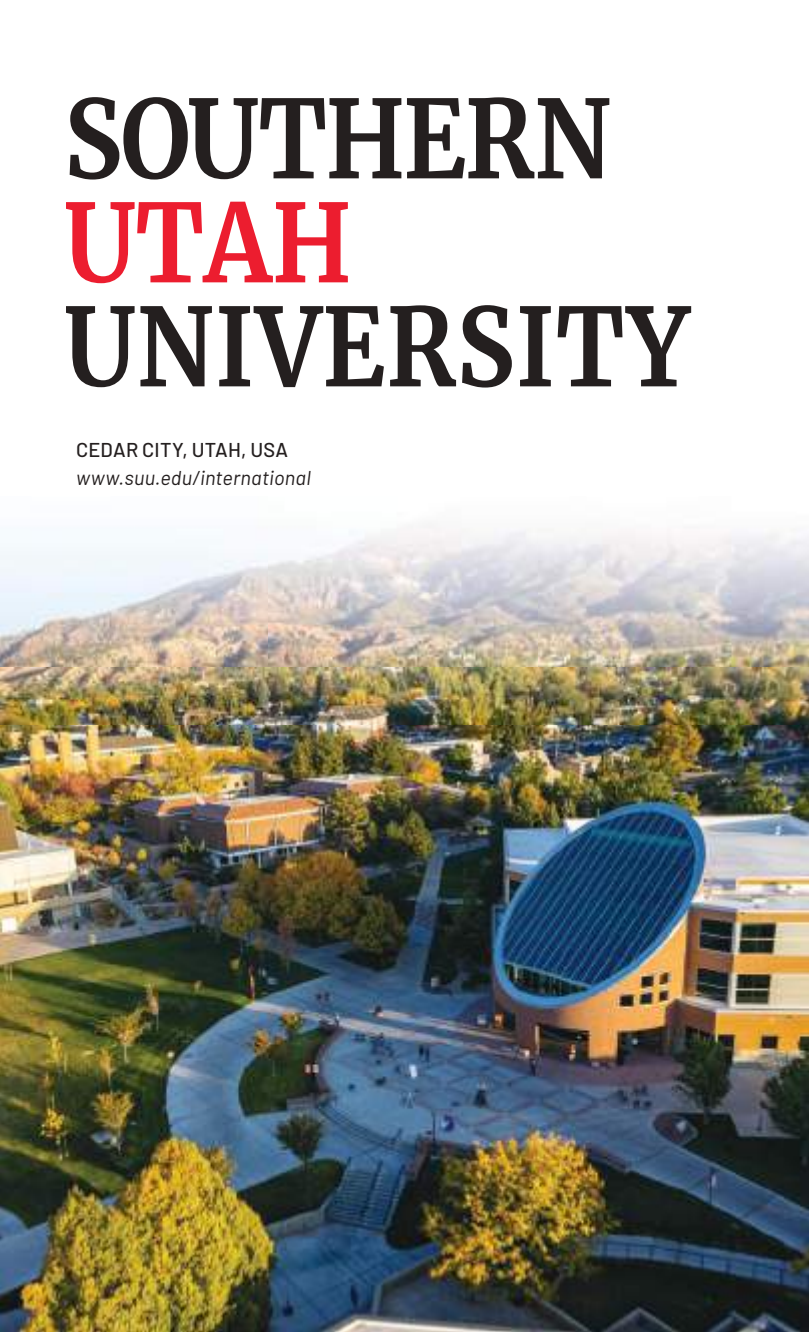
<style>
.page{position:relative;width:809px;height:1332px;background:#fff}
.page>*{position:absolute;margin:0;border:0;box-sizing:border-box;transform-origin:0 0}
.t1{font:700 108px "Merriweather";letter-spacing:.01em;color:#241f1f;scale:.89 1}
.t2{font:700 108px "Merriweather";letter-spacing:-.015em;color:#241f1f;scale:.89 1}
.t3{font:700 108px "Merriweather";color:#ec1d2f;scale:.89 1}
.t4{font:italic 20px "Barlow";letter-spacing:.01em;color:#241f1f}
.t5{font:500 20px "Barlow";letter-spacing:.015em;color:#241f1f}
</style>
<div class="page">
<img style="left:0;top:525px;width:808px;height:807px">
<h1 class="t2" style="left:64px;top:64px;width:616px">SOUTHERN</h1>
<h1 class="t3" style="left:64px;top:168px;width:325px">UTAH</h1>
<h1 class="t1" style="left:64px;top:272px;width:703px">UNIVERSITY</h1>
<p class="t5" style="left:76px;top:435px;width:213px">CEDAR CITY, UTAH, USA</p>
<p class="t4" style="left:76px;top:463px;width:236px">www.suu.edu/international</p>
</div>
